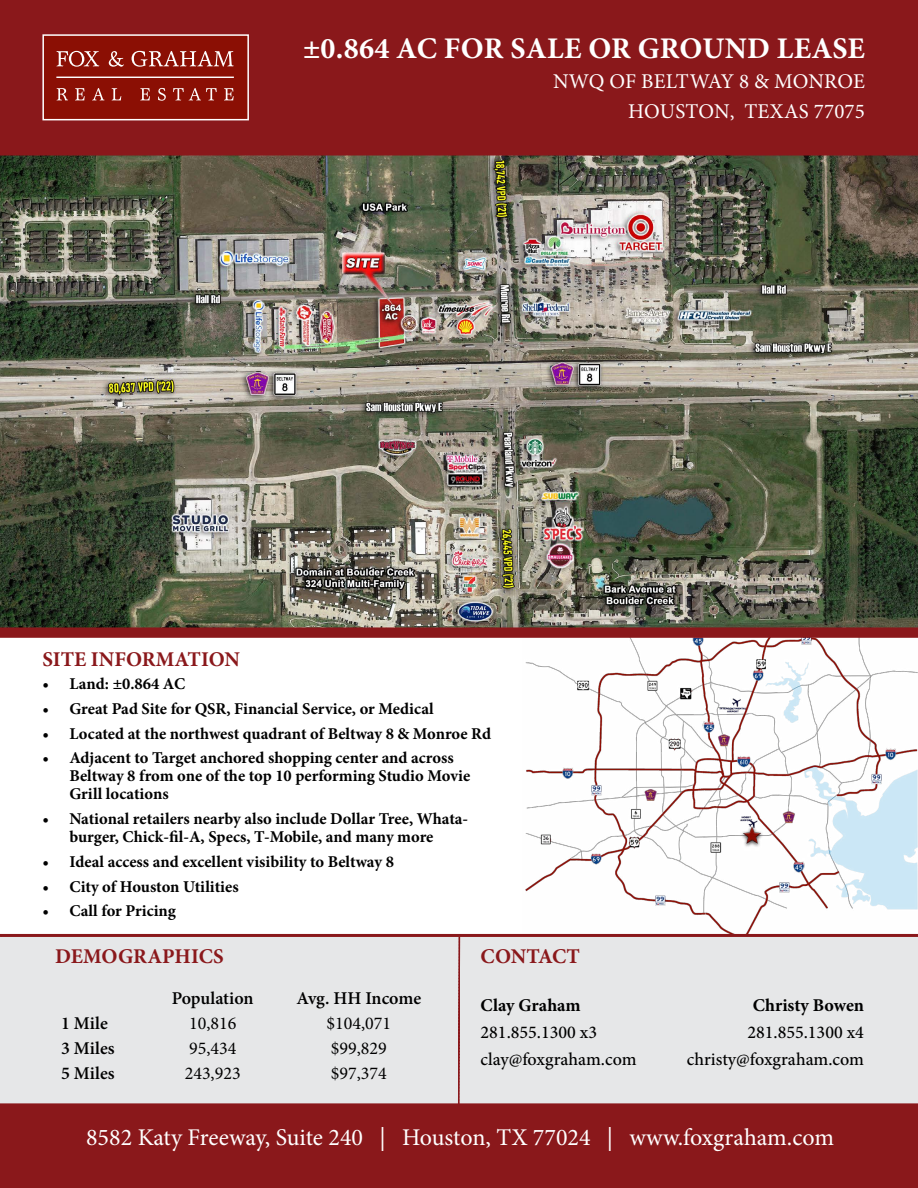
<style>
.page{position:relative;width:918px;height:1188px;background:#fff}
.page>*{position:absolute;margin:0;border:0;box-sizing:border-box;transform-origin:0 0}
.t1{font:700 30px "Minion Pro";letter-spacing:.01em;color:#fff}
.t2{font:24px "Minion Pro";color:#fff}
.t3{font:21px/30px "Minion Pro";letter-spacing:.005em;color:#fff;text-align:right}
.t4{font:700 21px "Minion Pro";color:#8a181b}
.t5{font:500 18px/27px "Minion Pro";color:#000}
.t6{font:18px "Minion Pro";color:#000}
.t7{font:600 18px "Minion Pro";color:#000}
.t8{font:700 18px "Minion Pro";color:#000}
.t9{font:700 16.5px/18px "Minion Pro";color:#000}
</style>
<div class="page">
<img style="left:522px;top:638px;width:396px;height:296px">
<img style="left:0;top:156px;width:918px;height:471px">
<div style="left:0;top:0;width:918px;height:155px;background:#8a181b"></div>
<div style="left:0;top:0;width:918px;height:156px;border:2px solid #8a181b"></div>
<svg style="left:0;top:627px;width:918px;height:11px;background:#891e20"></svg>
<div style="left:0;top:934px;width:918px;height:169px;background:#e6e7e8"></div>
<div style="left:0;top:1103px;width:918px;height:85px;background:#8a181b"></div>
<div style="left:44px;top:36px;width:203px;height:83px;background:#8b0f04"></div>
<svg style="left:56px;top:51px;width:43px;height:16px"></svg>
<svg style="left:109px;top:51px;width:15px;height:16px"></svg>
<svg style="left:132px;top:51px;width:102px;height:16px"></svg>
<svg style="left:57px;top:88px;width:11px;height:12px"></svg>
<svg style="left:75px;top:88px;width:10px;height:12px"></svg>
<svg style="left:92px;top:88px;width:13px;height:12px"></svg>
<svg style="left:112px;top:88px;width:9px;height:12px"></svg>
<svg style="left:140px;top:88px;width:10px;height:12px"></svg>
<svg style="left:158px;top:88px;width:8px;height:13px"></svg>
<svg style="left:173px;top:88px;width:44px;height:12px"></svg>
<svg style="left:224px;top:88px;width:10px;height:12px"></svg>
<hr style="left:56px;top:77px;width:178px;height:1px;background:#fff">
<div style="left:42px;top:34px;width:207px;height:86px;border:2px solid #fff"></div>
<h1 class="t1" style="left:303px;top:28px;width:563px">±0.864 AC FOR SALE OR GROUND LEASE</h1>
<p class="t3" style="left:553px;top:67px;width:313px">NWQ OF BELTWAY 8 &amp; MONROE<br>HOUSTON, TEXAS 77075</p>
<p class="t4" style="left:42px;top:644px;width:199px">SITE INFORMATION</p>
<p class="t9" style="left:42px;top:675px;width:144px">• Land: ±0.864 AC</p>
<p class="t9" style="left:42px;top:699px;width:393px">• Great Pad Site for QSR, Financial Service, or Medical</p>
<p class="t9" style="left:42px;top:724px;width:450px">• Located at the northwest quadrant of Beltway 8 &amp; Monroe Rd</p>
<p class="t9" style="left:69px;top:749px;width:403px;text-indent:-27px">• Adjacent to Target anchored shopping center and across<br>Beltway 8 from one of the top 10 performing Studio Movie<br>Grill locations</p>
<p class="t9" style="left:42px;top:810px;width:427px;text-align:center">• National retailers nearby also include Dollar Tree, Whata&shy;burger, Chick-fil-A, Specs, T-Mobile, and many more</p>
<p class="t9" style="left:42px;top:852px;width:353px">• Ideal access and excellent visibility to Beltway 8</p>
<p class="t9" style="left:42px;top:877px;width:198px">• City of Houston Utilities</p>
<p class="t9" style="left:42px;top:902px;width:135px">• Call for Pricing</p>
<p class="t4" style="left:55px;top:942px;width:170px">DEMOGRAPHICS</p>
<p class="t4" style="left:481px;top:942px;width:101px">CONTACT</p>
<p class="t7" style="left:172px;top:986px;width:83px">Population</p>
<p class="t7" style="left:297px;top:986px;width:126px">Avg. HH Income</p>
<p class="t7" style="left:61px;top:1011px;width:48px">1 Mile</p>
<p class="t6" style="left:189px;top:1011px;width:49px">10,816</p>
<p class="t6" style="left:327px;top:1011px;width:66px">$104,071</p>
<p class="t7" style="left:61px;top:1036px;width:55px">3 Miles</p>
<p class="t6" style="left:189px;top:1036px;width:49px">95,434</p>
<p class="t6" style="left:331px;top:1036px;width:57px">$99,829</p>
<p class="t7" style="left:61px;top:1061px;width:55px">5 Miles</p>
<p class="t6" style="left:185px;top:1062px;width:57px">243,923</p>
<p class="t6" style="left:331px;top:1062px;width:57px">$97,374</p>
<p class="t8" style="left:481px;top:993px;width:102px">Clay Graham</p>
<p class="t5" style="left:481px;top:1019px;width:157px">281.855.1300 x3 clay@foxgraham.com</p>
<p class="t8" style="left:753px;top:993px;width:113px">Christy Bowen</p>
<p class="t5" style="left:687px;top:1019px;width:179px;text-align:right">281.855.1300 x4 christy@foxgraham.com</p>
<h2 class="t2" style="left:86px;top:1121px;width:749px">8582 Katy Freeway, Suite 240 | Houston, TX 77024 | www.foxgraham.com</h2>
</div>
